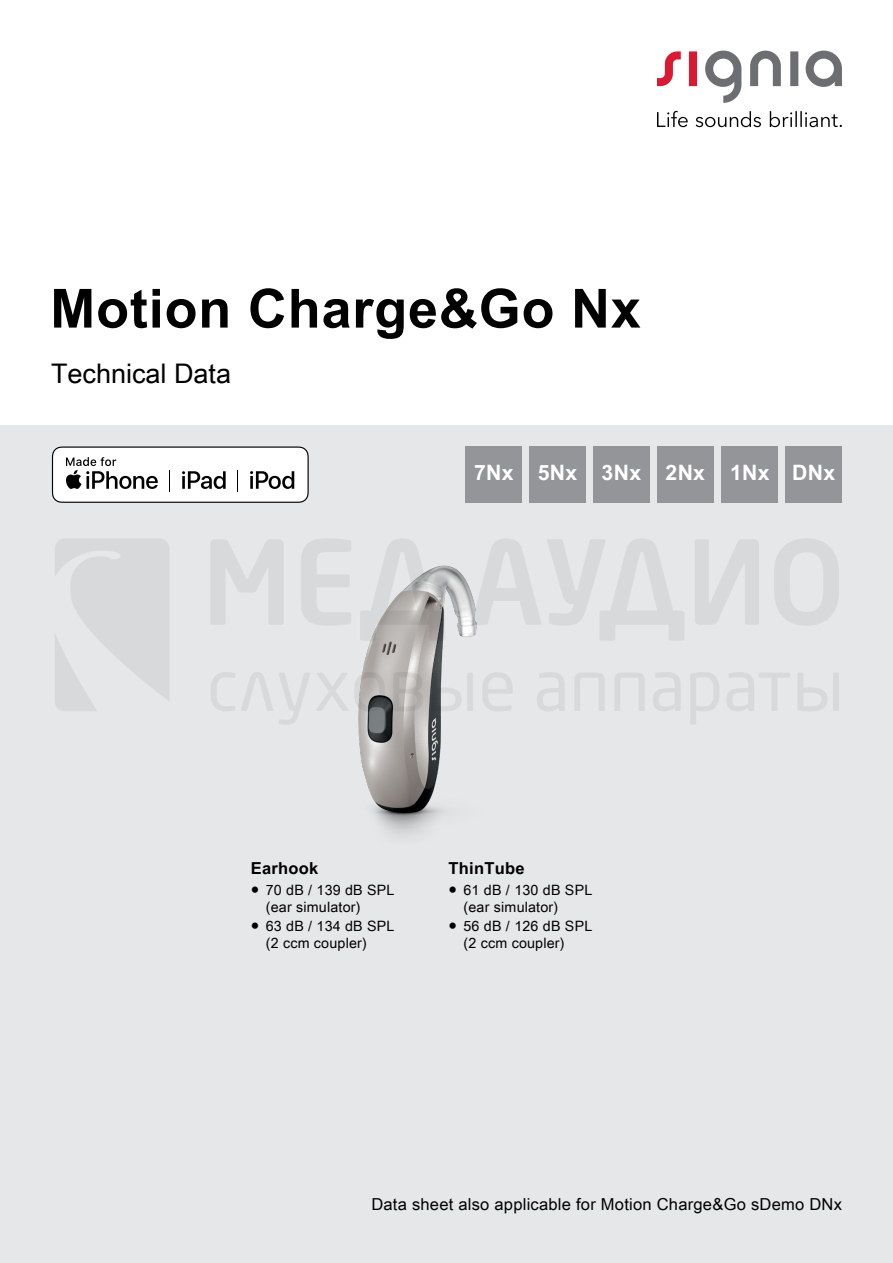
<style>
.page{position:relative;width:893px;height:1263px;background:#fff}
.page>*{position:absolute;margin:0;border:0;box-sizing:border-box;transform-origin:0 0}
.t1{font:700 54px "Arial Unicode MS";letter-spacing:.015em;color:#000}
.t2{font:27px "Arial Unicode MS";color:#000}
.t3{font:700 21.15px "Arial Unicode MS";letter-spacing:.015em;color:#fff}
.t4{font:16.5px "Arial Unicode MS";letter-spacing:.015em;color:#000}
.t5{font:700 16.5px "Arial Unicode MS";letter-spacing:.015em;color:#000}
.t6{font:14.25px/17.1px "Arial Unicode MS";letter-spacing:.015em;color:#000}
</style>
<div class="page">
<svg style="left:705px;top:51px;width:137px;height:52px"></svg>
<svg style="left:657px;top:51px;width:40px;height:35px"></svg>
<svg style="left:657px;top:111px;width:185px;height:16px"></svg>
<div style="left:0;top:425px;width:893px;height:838px;background:#e6e7e8"></div>
<img style="left:358px;top:724px;width:86px;height:112px">
<svg style="left:52px;top:446px;width:257px;height:57px"></svg>
<div style="left:529px;top:446px;width:57px;height:57px;background:#939598"></div>
<div style="left:593px;top:446px;width:57px;height:57px;background:#939598"></div>
<div style="left:785px;top:446px;width:57px;height:57px;background:#939598"></div>
<div style="left:465px;top:446px;width:57px;height:57px;background:#939598"></div>
<div style="left:721px;top:446px;width:57px;height:57px;background:#939598"></div>
<div style="left:657px;top:446px;width:57px;height:57px;background:#939598"></div>
<img style="left:55px;top:539px;width:784px;height:185px">
<h1 class="t1" style="left:50px;top:269px;width:592px">Motion Charge&amp;Go Nx</h1>
<h2 class="t2" style="left:51px;top:354px;width:182px">Technical Data</h2>
<h3 class="t3" style="left:474px;top:457px;width:169px">7Nx 5Nx 3Nx</h3>
<h3 class="t3" style="left:792px;top:457px;width:45px">DNx</h3>
<h3 class="t3" style="left:665px;top:457px;width:106px">2Nx 1Nx</h3>
<p class="t5" style="left:251px;top:856px;width:69px">Earhook</p>
<p class="t6" style="left:266px;top:881px;width:130px;text-indent:-15px">● 70 dB / 139 dB SPL (ear simulator)</p>
<p class="t6" style="left:266px;top:917px;width:130px;text-indent:-15px">● 63 dB / 134 dB SPL (2 ccm coupler)</p>
<p class="t5" style="left:449px;top:856px;width:77px">ThinTube</p>
<p class="t6" style="left:463px;top:881px;width:130px;text-indent:-15px">● 61 dB / 130 dB SPL (ear simulator)</p>
<p class="t6" style="left:463px;top:917px;width:130px;text-indent:-15px">● 56 dB / 126 dB SPL (2 ccm coupler)</p>
<p class="t4" style="left:371px;top:1192px;width:472px">Data sheet also applicable for Motion Charge&amp;Go sDemo DNx</p>
</div>
